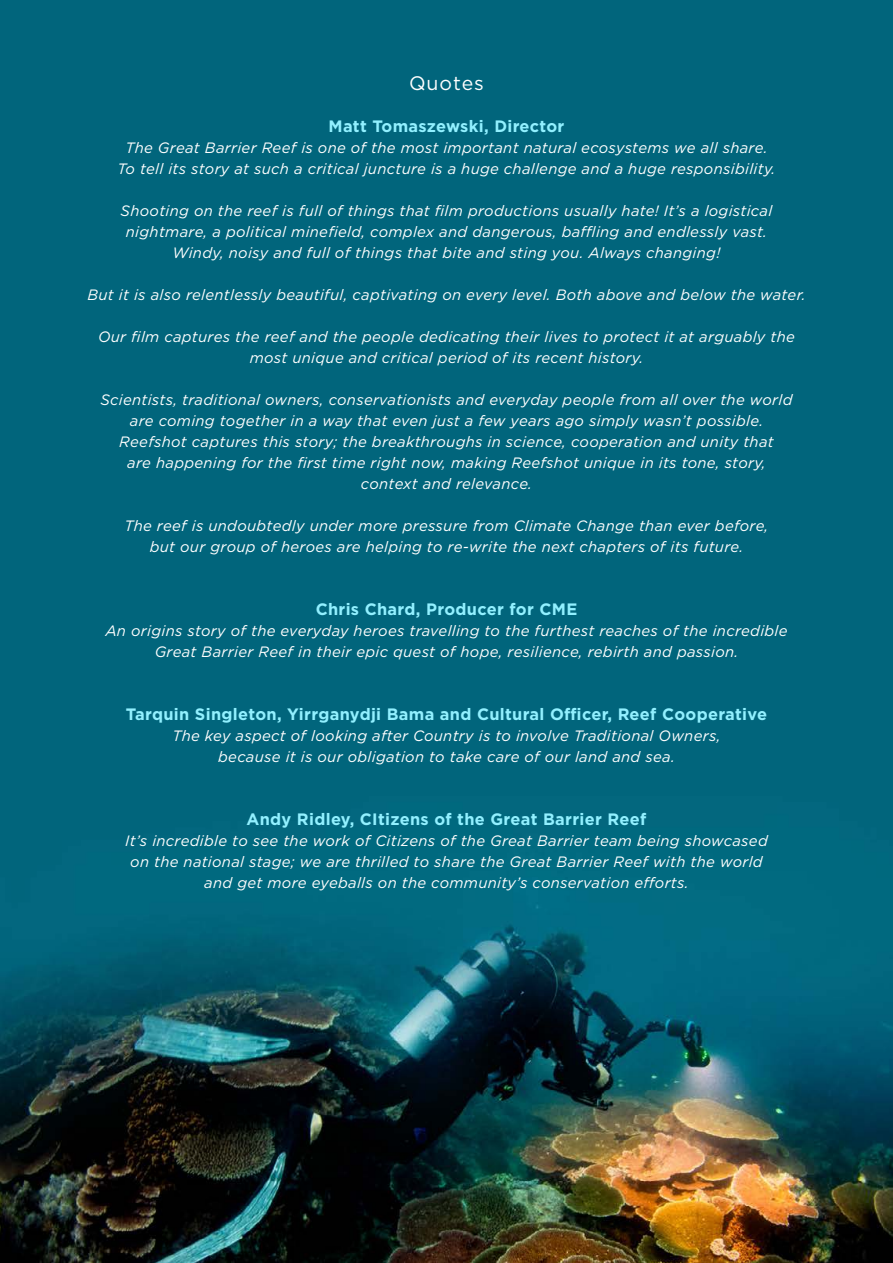
<style>
.page{position:relative;width:893px;height:1263px;background:#fff}
.page>*{position:absolute;margin:0;border:0;box-sizing:border-box;transform-origin:0 0}
.t1{font:19.5px "Gotham HTF";letter-spacing:.05em;color:#fff}
.t2{font:700 16.5px "Gotham";letter-spacing:.02em;color:#92f0ff}
.t3{font:italic 15px/21px "Gotham";letter-spacing:.02em;color:#fff;text-align:center}
</style>
<div class="page">
<img style="left:0;top:0;width:893px;height:1263px">
<h1 class="t1" style="left:409px;top:72px;width:76px">Quotes</h1>
<p class="t2" style="left:328px;top:115px;width:237px">Matt Tomaszewski, Director</p>
<p class="t3" style="left:118px;top:136px;width:659px">The Great Barrier Reef is one of the most important natural ecosystems we all share.<br>To tell its story at such a critical juncture is a huge challenge and a huge responsibility.</p>
<p class="t3" style="left:121px;top:199px;width:653px">Shooting on the reef is full of things that film productions usually hate! It’s a logistical nightmare, a political minefield, complex and dangerous, baffling and endlessly vast.<br>Windy, noisy and full of things that bite and sting you. Always changing!</p>
<p class="t3" style="left:88px;top:283px;width:719px">But it is also relentlessly beautiful, captivating on every level. Both above and below the water.</p>
<p class="t3" style="left:98px;top:325px;width:698px">Our film captures the reef and the people dedicating their lives to protect it at arguably the most unique and critical period of its recent history.</p>
<p class="t3" style="left:100px;top:388px;width:694px">Scientists, traditional owners, conservationists and everyday people from all over the world are coming together in a way that even just a few years ago simply wasn’t possible.<br>Reefshot captures this story; the breakthroughs in science, cooperation and unity that<br>are happening for the first time right now, making Reefshot unique in its tone, story, context and relevance.</p>
<p class="t3" style="left:125px;top:514px;width:645px">The reef is undoubtedly under more pressure from Climate Change than ever before, but our group of heroes are helping to re-write the next chapters of its future.</p>
<p class="t2" style="left:316px;top:598px;width:263px">Chris Chard, Producer for CME</p>
<p class="t3" style="left:105px;top:619px;width:684px">An origins story of the everyday heroes travelling to the furthest reaches of the incredible<br>Great Barrier Reef in their epic quest of hope, resilience, rebirth and passion.</p>
<p class="t2" style="left:126px;top:703px;width:643px">Tarquin Singleton, Yirrganydji Bama and Cultural Officer, Reef Cooperative</p>
<p class="t3" style="left:173px;top:724px;width:549px">The key aspect of looking after Country is to involve Traditional Owners, because it is our obligation to take care of our land and sea.</p>
<p class="t2" style="left:247px;top:808px;width:401px">Andy Ridley, CItizens of the Great Barrier Reef</p>
<p class="t3" style="left:125px;top:829px;width:644px">It’s incredible to see the work of Citizens of the Great Barrier team being showcased on the national stage; we are thrilled to share the Great Barrier Reef with the world and get more eyeballs on the community’s conservation efforts.</p>
</div>
